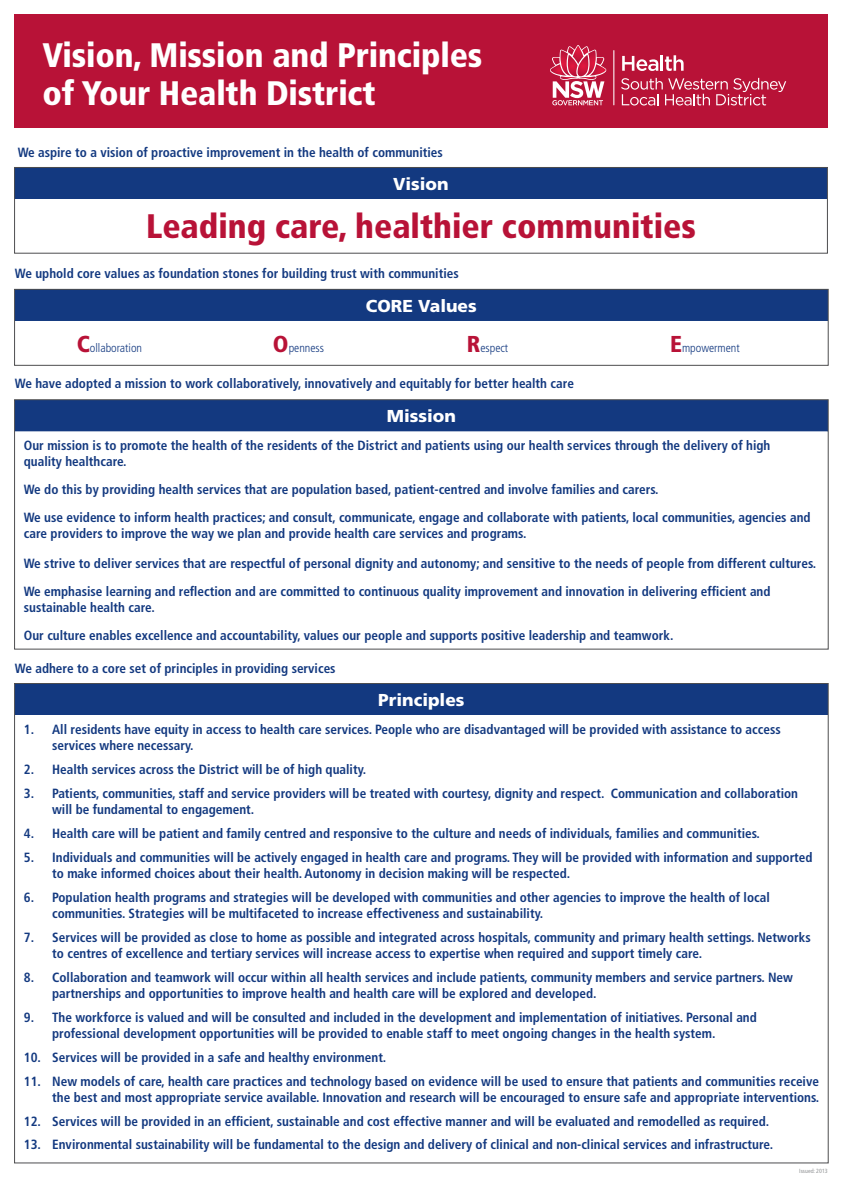
<style>
.page{position:relative;width:842px;height:1191px;background:#fff}
.page>*{position:absolute;margin:0;border:0;box-sizing:border-box;transform-origin:0 0}
.t1{font:900 condensed 34px/38px "Frutiger";letter-spacing:-.005em;color:#fff}
.t2{font:900 condensed 34px "Frutiger";color:#b81237}
.t3{font:900 17.3px "Frutiger";color:#fff}
.t4{font:700 condensed 13.3px/16px "Frutiger";color:#133980}
.t5{font:300 condensed 12px "Frutiger";color:#133980}
.t6{font:condensed 6px "Frutiger";color:#949698}
.s1{font-weight:900;font-size:23px;color:#b81237}
</style>
<div class="page">
<div style="left:15px;top:168px;width:812px;height:31px;background:#133980"></div>
<div style="left:14px;top:167px;width:814px;height:86px;border:1px solid #4d4d4f"></div>
<div style="left:15px;top:290px;width:813px;height:31px;background:#133980"></div>
<div style="left:14px;top:289px;width:815px;height:77px;border:1px solid #4d4d4f"></div>
<div style="left:15px;top:400px;width:813px;height:31px;background:#133980"></div>
<svg style="left:16px;top:431px;width:811px;height:1px"></svg>
<div style="left:14px;top:399px;width:815px;height:250px;border:1px solid #4d4d4f"></div>
<div style="left:15px;top:684px;width:813px;height:31px;background:#133980"></div>
<div style="left:14px;top:14px;width:814px;height:114px;background:#b81237"></div>
<hr style="left:613px;top:50px;width:1px;height:55px;background:#fff">
<svg style="left:550px;top:45px;width:56px;height:60px"></svg>
<svg style="left:622px;top:55px;width:62px;height:16px"></svg>
<svg style="left:621px;top:78px;width:165px;height:27px"></svg>
<h1 class="t1" style="left:43px;top:36px;width:441px">Vision, Mission and Principles of Your Health District</h1>
<p class="t4" style="left:18px;top:145px;width:427px">We aspire to a vision of proactive improvement in the health of communities</p>
<h2 class="t3" style="left:393px;top:174px;width:57px">Vision</h2>
<h1 class="t2" style="left:146px;top:206px;width:551px">Leading care, healthier communities</h1>
<p class="t4" style="left:15px;top:265px;width:445px">We uphold core values as foundation stones for building trust with communities</p>
<h2 class="t3" style="left:366px;top:295px;width:112px">CORE Values</h2>
<p class="t5" style="left:77px;top:341px;width:67px"><span class="s1">C</span>ollaboration</p>
<p class="t5" style="left:273px;top:341px;width:53px"><span class="s1">O</span>penness</p>
<p class="t5" style="left:467px;top:341px;width:43px"><span class="s1">R</span>espect</p>
<p class="t5" style="left:670px;top:341px;width:71px"><span class="s1">E</span>mpowerment</p>
<p class="t4" style="left:15px;top:375px;width:560px">We have adopted a mission to work collaboratively, innovatively and equitably for better health care</p>
<h2 class="t3" style="left:387px;top:406px;width:71px">Mission</h2>
<p class="t4" style="left:24px;top:437px;width:748px">Our mission is to promote the health of the residents of the District and patients using our health services through the delivery of high quality healthcare.</p>
<p class="t4" style="left:24px;top:475px;width:788px;line-height:27.8px">We do this by providing health services that are population based, patient-centred and involve families and carers.<br>We use evidence to inform health practices; and consult, communicate, engage and collaborate with patients, local communities, agencies and</p>
<p class="t4" style="left:24px;top:525px;width:504px">care providers to improve the way we plan and provide health care services and programs.</p>
<p class="t4" style="left:24px;top:550px;width:794px;line-height:27.8px">We strive to deliver services that are respectful of personal dignity and autonomy; and sensitive to the needs of people from different cultures.<br>We emphasise learning and reflection and are committed to continuous quality improvement and innovation in delivering efficient and</p>
<p class="t4" style="left:24px;top:593px;width:651px;line-height:27.8px">sustainable health care.<br>Our culture enables excellence and accountability, values our people and supports positive leadership and teamwork.</p>
<p class="t4" style="left:15px;top:660px;width:322px">We adhere to a core set of principles in providing services</p>
<h2 class="t3" style="left:378px;top:689px;width:88px">Principles</h2>
<p class="t4" style="left:52px;top:721px;width:730px;text-indent:-28px">1. All residents have equity in access to health care services. People who are disadvantaged will be provided with assistance to access services where necessary.</p>
<p class="t4" style="left:24px;top:761px;width:344px">2. Health services across the District will be of high quality.</p>
<p class="t4" style="left:52px;top:785px;width:747px;text-indent:-28px">3. Patients, communities, staff and service providers will be treated with courtesy, dignity and respect. Communication and collaboration will be fundamental to engagement.</p>
<p class="t4" style="left:24px;top:825px;width:738px">4. Health care will be patient and family centred and responsive to the culture and needs of individuals, families and communities.</p>
<p class="t4" style="left:52px;top:849px;width:762px;text-indent:-28px">5. Individuals and communities will be actively engaged in health care and programs. They will be provided with information and supported to make informed choices about their health. Autonomy in decision making will be respected.</p>
<p class="t4" style="left:52px;top:889px;width:719px;text-indent:-28px">6. Population health programs and strategies will be developed with communities and other agencies to improve the health of local communities. Strategies will be multifaceted to increase effectiveness and sustainability.</p>
<p class="t4" style="left:52px;top:929px;width:760px;text-indent:-28px">7. Services will be provided as close to home as possible and integrated across hospitals, community and primary health settings. Networks to centres of excellence and tertiary services will increase access to expertise when required and support timely care.</p>
<p class="t4" style="left:52px;top:969px;width:742px;text-indent:-28px">8. Collaboration and teamwork will occur within all health services and include patients, community members and service partners. New partnerships and opportunities to improve health and health care will be explored and developed.</p>
<p class="t4" style="left:52px;top:1009px;width:706px;text-indent:-28px">9. The workforce is valued and will be consulted and included in the development and implementation of initiatives. Personal and professional development opportunities will be provided to enable staff to meet ongoing changes in the health system.</p>
<p class="t4" style="left:24px;top:1049px;width:364px">10. Services will be provided in a safe and healthy environment.</p>
<p class="t4" style="left:24px;top:1073px;width:797px;text-align:right">11. New models of care, health care practices and technology based on evidence will be used to ensure that patients and communities receive the best and most appropriate service available. Innovation and research will be encouraged to ensure safe and appropriate interventions.</p>
<p class="t4" style="left:24px;top:1113px;width:747px">12. Services will be provided in an efficient, sustainable and cost effective manner and will be evaluated and remodelled as required.</p>
<p class="t4" style="left:24px;top:1136px;width:751px">13. Environmental sustainability will be fundamental to the design and delivery of clinical and non-clinical services and infrastructure.</p>
<p class="t6" style="left:799px;top:1167px;width:30px">Issued: 2013</p>
</div>
